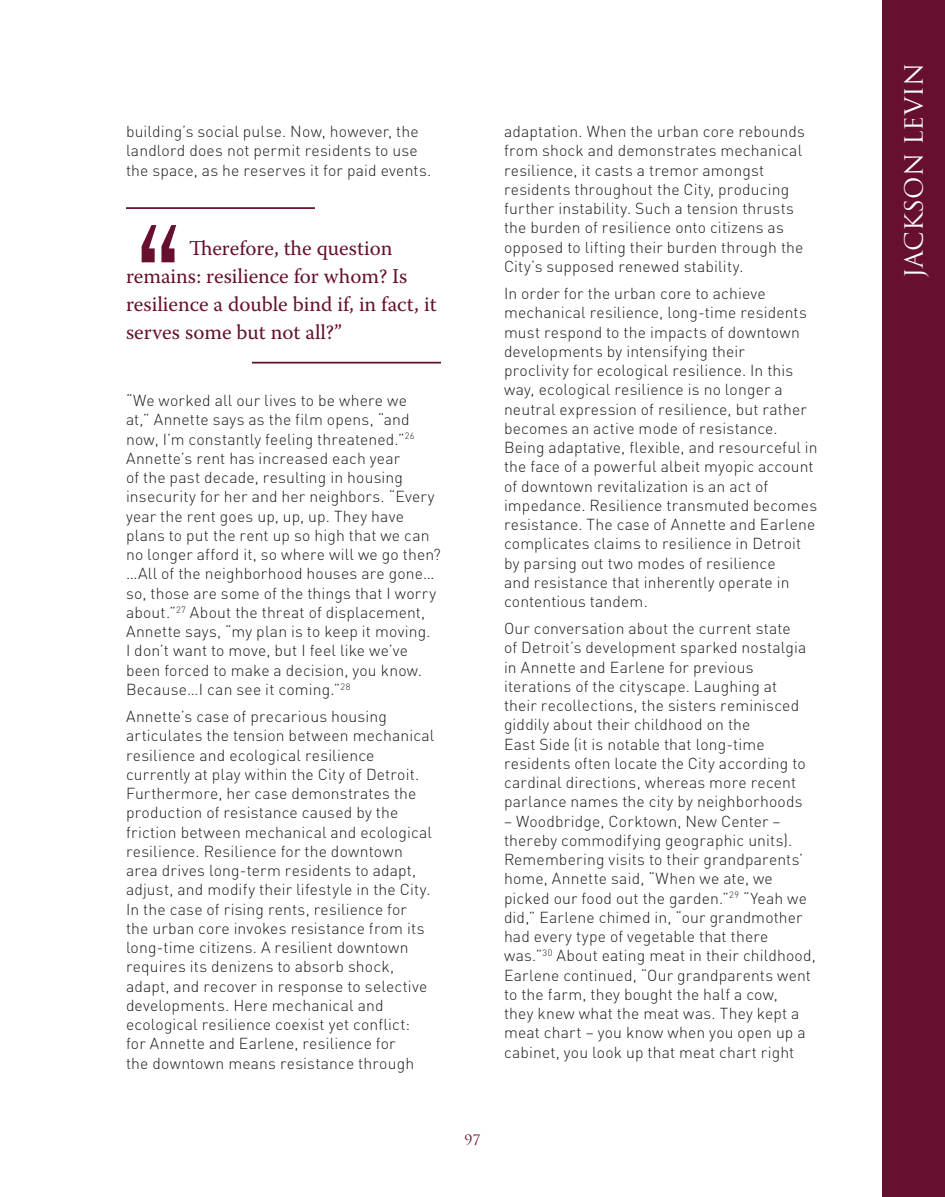
<style>
.page{position:relative;width:945px;height:1197px;background:#fff}
.page>*{position:absolute;margin:0;border:0;box-sizing:border-box;transform-origin:0 0}
.t1{font:24.5px "Trajan Pro";color:#fff}
.Pull_quotes{font:21px/28px "Warnock Pro";color:#670f30}
.Body_Text{font:300 15.75px/19.2px "DIN";letter-spacing:.01em;color:#1d1d1b}
.t2{font:14px "Trajan Pro";color:#670f30}
</style>
<div class="page">
<div style="left:882px;top:0;width:63px;height:1197px;background:#670f30"></div>
<hr style="left:252px;top:362px;width:189px;height:2px;background:#670f30">
<hr style="left:126px;top:207px;width:189px;height:2px;background:#670f30">
<svg style="left:142px;top:225px;width:34px;height:37px"></svg>
<p class="Body_Text" style="left:126px;top:122px;width:307px">building’s social pulse. Now, however, the landlord does not permit residents to use the space, as he reserves it for paid events.</p>
<p class="Body_Text" style="left:504px;top:122px;width:303px">adaptation. When the urban core rebounds from shock and demonstrates mechanical resilience, it casts a tremor amongst residents throughout the City, producing further instability. Such a tension thrusts the burden of resilience onto citizens as opposed to lifting their burden through the City’s supposed renewed stability.</p>
<p class="Body_Text" style="left:504px;top:284px;width:315px">In order for the urban core to achieve mechanical resilience, long-time residents must respond to the impacts of downtown developments by intensifying their<br>proclivity for ecological resilience. In this way, ecological resilience is no longer a neutral expression of resilience, but rather becomes an active mode of resistance.<br>Being adaptative, flexible, and resourceful in the face of a powerful albeit myopic account of downtown revitalization is an act of impedance. Resilience transmuted becomes resistance. The case of Annette and Earlene complicates claims to resilience in Detroit by parsing out two modes of resilience<br>and resistance that inherently operate in contentious tandem.</p>
<p class="Body_Text" style="left:504px;top:619px;width:304px">Our conversation about the current state of Detroit’s development sparked nostalgia in Annette and Earlene for previous iterations of the cityscape. Laughing at their recollections, the sisters reminisced giddily about their childhood on the<br>East Side (it is notable that long-time residents often locate the City according to cardinal directions, whereas more recent parlance names the city by neighborhoods</p>
<p class="Body_Text" style="left:504px;top:811px;width:313px">– Woodbridge, Corktown, New Center – thereby commodifying geographic units).<br>Remembering visits to their grandparents’ home, Annette said, “When we ate, we picked our food out the garden.”<sup>29</sup> “Yeah we did,” Earlene chimed in, “our grandmother had every type of vegetable that there was.”<sup>30</sup> About eating meat in their childhood, Earlene continued, “Our grandparents went to the farm, they bought the half a cow,<br>they knew what the meat was. They kept a meat chart – you know when you open up a cabinet, you look up that meat chart right</p>
<p class="Pull_quotes" style="left:126px;top:234px;width:312px;text-indent:63px">Therefore, the question remains: resilience for whom? Is resilience a double bind if, in fact, it serves some but not all?”</p>
<p class="Body_Text" style="left:126px;top:391px;width:317px">“We worked all our lives to be where we<br>at,” Annette says as the film opens, “and now, I’m constantly feeling threatened.”<sup>26<br></sup>Annette’s rent has increased each year<br>of the past decade, resulting in housing insecurity for her and her neighbors. “Every year the rent goes up, up, up. They have plans to put the rent up so high that we can no longer afford it, so where will we go then? …All of the neighborhood houses are gone… so, those are some of the things that I worry about.”<sup>27</sup> About the threat of displacement, Annette says, “my plan is to keep it moving.<br>I don’t want to move, but I feel like we’ve been forced to make a decision, you know.<br>Because…I can see it coming.”<sup>28</sup></p>
<p class="Body_Text" style="left:126px;top:707px;width:310px">Annette’s case of precarious housing articulates the tension between mechanical resilience and ecological resilience currently at play within the City of Detroit.<br>Furthermore, her case demonstrates the production of resistance caused by the friction between mechanical and ecological resilience. Resilience for the downtown area drives long-term residents to adapt, adjust, and modify their lifestyle in the City.<br>In the case of rising rents, resilience for<br>the urban core invokes resistance from its long-time citizens. A resilient downtown requires its denizens to absorb shock, adapt, and recover in response to selective developments. Here mechanical and ecological resilience coexist yet conflict:<br>for Annette and Earlene, resilience for<br>the downtown means resistance through</p>
<p class="t2" style="left:465px;top:1131px;width:17px">97</p>
<h1 class="t1" style="left:898px;top:278px;width:217px;rotate:-90deg">JACKSON LEVIN</h1>
</div>
